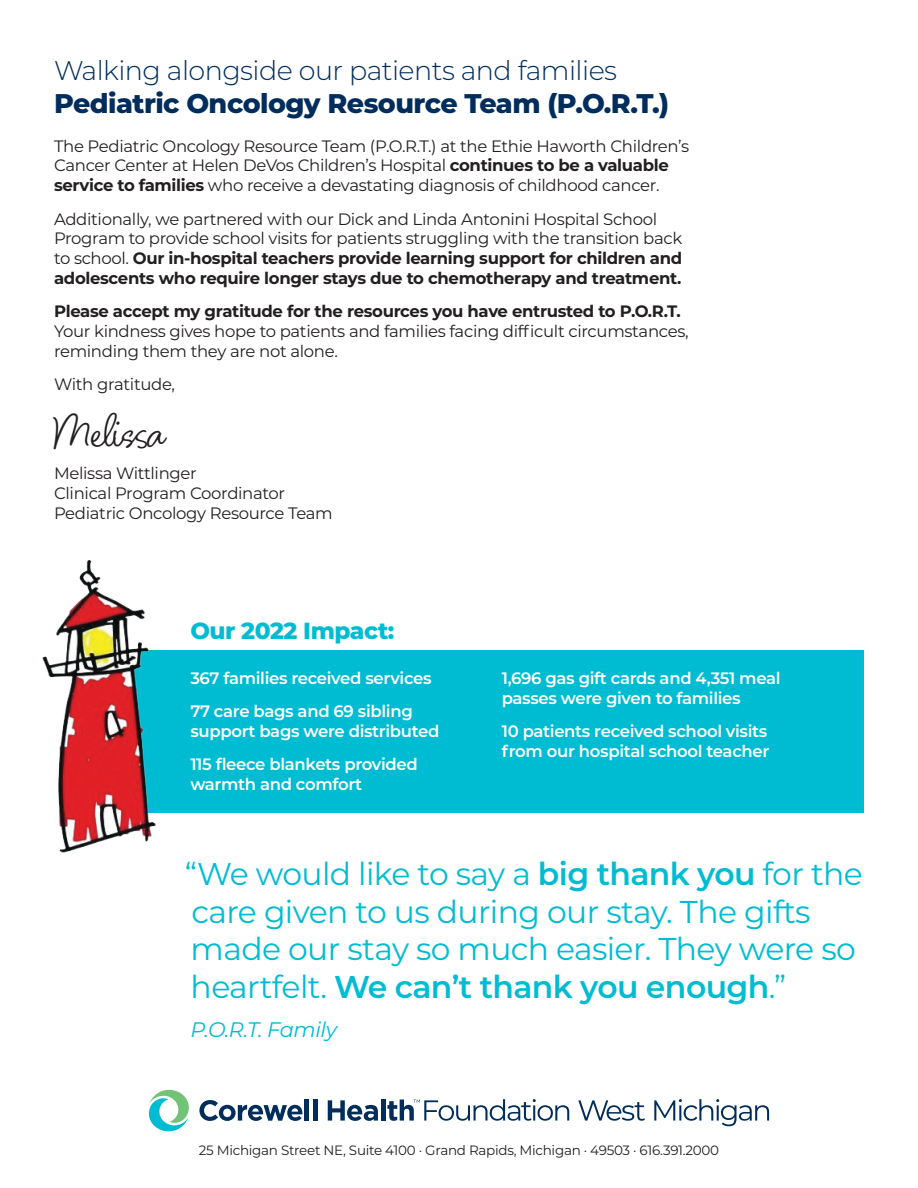
<style>
.page{position:relative;width:918px;height:1188px;background:#fff}
.page>*{position:absolute;margin:0;border:0;box-sizing:border-box;transform-origin:0 0}
.Signature{font:46.5px "Blithe";letter-spacing:-.02em;color:#231f20}
.Body{font:31.5px/37.8px "Montserrat";letter-spacing:-.02em;color:#00bcd2}
.Body-2{font:800 27px/33px "Montserrat";letter-spacing:-.02em;color:#002d5c}
.Body-3{font:800 23.25px "Montserrat";letter-spacing:-.02em;color:#00bcd2}
.Body-4{font:italic 21px "Montserrat";letter-spacing:-.02em;color:#00bcd2}
.Body-5{font:16.5px/19.8px "Montserrat";letter-spacing:-.02em;color:#231f20}
.Body-6{font:600 16.5px/19.8px "Montserrat";letter-spacing:-.02em;color:#fff}
.Body-7{font:13.5px "Montserrat";letter-spacing:-.02em;color:#231f20}
.s1{font-weight:300}
.s2{font-weight:700}
.s3{font-weight:600}
</style>
<div class="page">
<div style="left:122px;top:650px;width:742px;height:162px;background:#00bcd2"></div>
<img style="left:42px;top:560px;width:149px;height:293px">
<svg style="left:578px;top:1100px;width:67px;height:21px"></svg>
<svg style="left:654px;top:1099px;width:115px;height:27px"></svg>
<svg style="left:199px;top:1100px;width:103px;height:21px"></svg>
<hr style="left:305px;top:1100px;width:4px;height:21px;background:#002d5c">
<hr style="left:313px;top:1100px;width:4px;height:21px;background:#002d5c">
<svg style="left:328px;top:1100px;width:50px;height:21px"></svg>
<hr style="left:381px;top:1100px;width:4px;height:21px;background:#002d5c">
<svg style="left:148px;top:1089px;width:41px;height:43px"></svg>
<svg style="left:387px;top:1099px;width:182px;height:22px"></svg>
<p class="Body-2" style="left:54px;top:53px;width:617px"><span class="s1">Walking alongside our patients and families<br></span>Pediatric Oncology Resource Team (P.O.R.T.)</p>
<p class="Body-5" style="left:54px;top:135px;width:637px">The Pediatric Oncology Resource Team (P.O.R.T.) at the Ethie Haworth Children’s<br>Cancer Center at Helen DeVos Children’s Hospital <span class="s2">continues to be a valuable service to families</span> who receive a devastating diagnosis of childhood cancer.</p>
<p class="Body-5" style="left:54px;top:208px;width:630px">Additionally, we partnered with our Dick and Linda Antonini Hospital School Program to provide school visits for patients struggling with the transition back to school. <span class="s2">Our in-hospital teachers provide learning support for children and adolescents who require longer stays due to chemotherapy and treatment.</span></p>
<p class="Body-5" style="left:54px;top:301px;width:636px"><span class="s2">Please accept my gratitude for the resources you have entrusted to P.O.R.T.<br></span>Your kindness gives hope to patients and families facing difficult circumstances, reminding them they are not alone.</p>
<p class="Body-5" style="left:54px;top:374px;width:123px">With gratitude,</p>
<p class="Signature" style="left:54px;top:403px;width:113px">Melissa</p>
<p class="Body-5" style="left:54px;top:463px;width:280px">Melissa Wittlinger<br>Clinical Program Coordinator<br>Pediatric Oncology Resource Team</p>
<p class="Body-3" style="left:190px;top:613px;width:206px">Our 2022 Impact:</p>
<p class="Body-6" style="left:190px;top:668px;width:243px">367 families received services</p>
<p class="Body-6" style="left:190px;top:701px;width:251px">77 care bags and 69 sibling support bags were distributed</p>
<p class="Body-6" style="left:190px;top:754px;width:229px">115 fleece blankets provided warmth and comfort</p>
<p class="Body-6" style="left:502px;top:668px;width:280px">1,696 gas gift cards and 4,351 meal passes were given to families</p>
<p class="Body-6" style="left:502px;top:721px;width:269px">10 patients received school visits from our hospital school teacher</p>
<p class="Body" style="left:185px;top:854px;width:679px">“We would like to say a <span class="s3">big thank you</span> for the care given to us during our stay. The gifts made our stay so much easier. They were so heartfelt. <span class="s3">We can’t thank you enough</span>.”</p>
<p class="Body-4" style="left:191px;top:1015px;width:148px">P.O.R.T. Family</p>
<p class="Body-7" style="left:199px;top:1141px;width:522px">25 Michigan Street NE, Suite 4100 · Grand Rapids, Michigan · 49503 · 616.391.2000</p>
</div>
